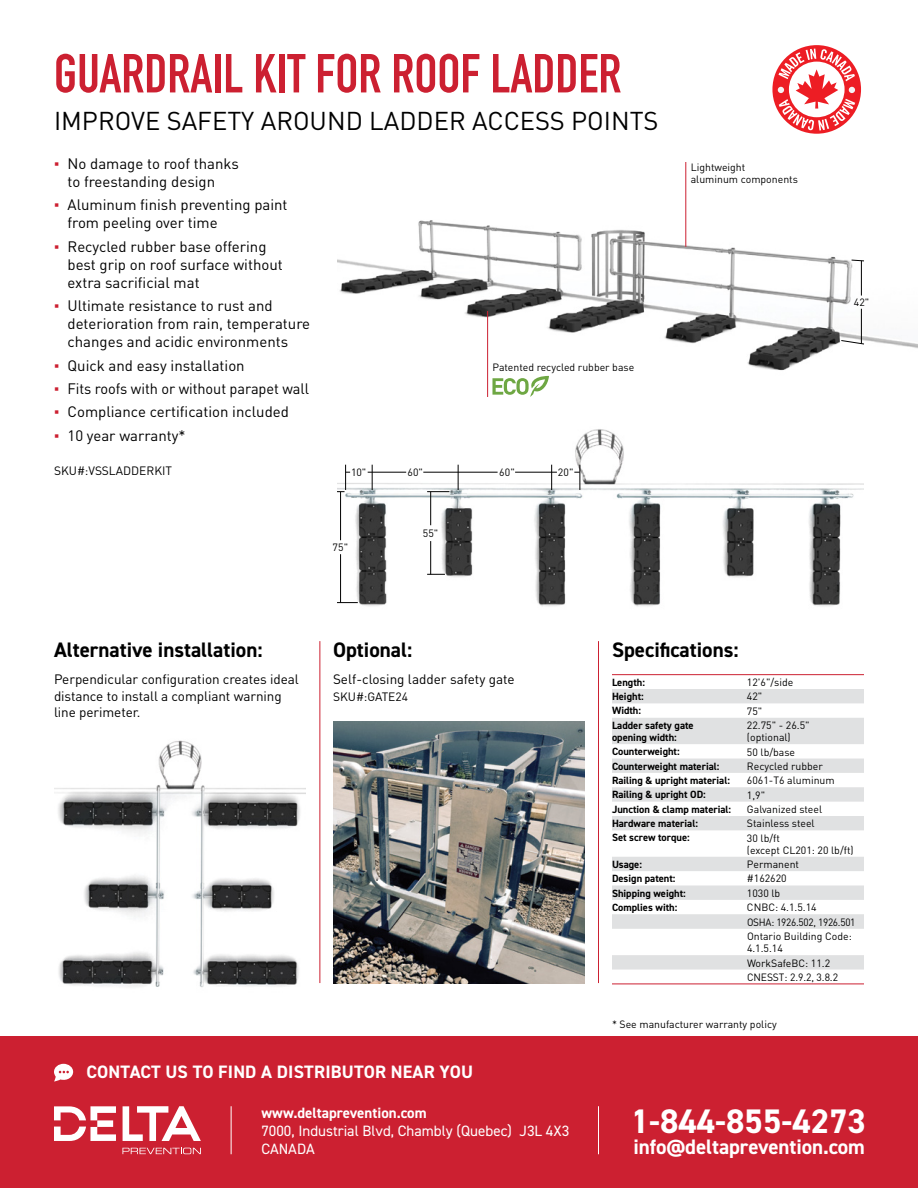
<style>
.page{position:relative;width:918px;height:1188px;background:#fff}
.page>*{position:absolute;margin:0;border:0;box-sizing:border-box;transform-origin:0 0}
.t1{font:54px "DIN Engschrift Std";color:#cc2031}
.t2{font:700 34.2px "DIN2014";color:#fff}
.t3{font:25.5px "DIN";color:#000}
.t4{font:700 21px "DIN2014";color:#000}
.t5{font:700 21px "DIN2014";letter-spacing:-.005em;color:#fff}
.t6{font:700 18px "DIN2014";letter-spacing:.01em;color:#fff}
.t7{font:15px/18px "DIN";color:#000}
.t8{font:15px/18px "DIN2014";color:#fff}
.t9{font:700 15px "DIN2014";color:#fff}
.t10{font:13.5px/16.2px "DIN";letter-spacing:-.005em;color:#000}
.t11{font:12px "DIN";color:#000}
.t12{font:10.5px/12px "DIN";color:#000}
.t13{font:700 10.5px/12px "DIN2014";color:#000}
.s1{font-family:"Arial";color:#cc2031}
</style>
<div class="page">
<svg style="left:772px;top:45px;width:89px;height:89px"></svg>
<img style="left:338px;top:210px;width:580px;height:170px">
<hr style="left:861px;top:261px;width:1px;height:35px;background:#000">
<hr style="left:861px;top:309px;width:1px;height:35px;background:#000">
<svg style="left:851px;top:260px;width:13px;height:1px"></svg>
<svg style="left:841px;top:340px;width:23px;height:4px"></svg>
<hr style="left:487px;top:311px;width:1px;height:86px;background:#cc2031">
<hr style="left:685px;top:162px;width:1px;height:85px;background:#cc2031">
<svg style="left:492px;top:376px;width:57px;height:21px"></svg>
<svg style="left:612px;top:689px;width:252px;height:240px;fill:#e1e2e3"></svg>
<div style="left:612px;top:955px;width:252px;height:15px;background:#e0e1e2"></div>
<hr style="left:612px;top:674px;width:135px;height:1px;background:#cc2031">
<hr style="left:747px;top:674px;width:117px;height:1px;background:#cc2031">
<hr style="left:612px;top:984px;width:135px;height:1px;background:#cc2031">
<hr style="left:747px;top:984px;width:117px;height:1px;background:#cc2031">
<hr style="left:320px;top:641px;width:1px;height:342px;background:#cc2031">
<hr style="left:598px;top:641px;width:1px;height:342px;background:#cc2031">
<img style="left:333px;top:721px;width:252px;height:262px">
<img style="left:54px;top:740px;width:252px;height:247px">
<img style="left:338px;top:429px;width:526px;height:178px">
<hr style="left:430px;top:492px;width:1px;height:33px;background:#000">
<hr style="left:340px;top:492px;width:1px;height:48px;background:#000">
<hr style="left:430px;top:541px;width:1px;height:33px;background:#000">
<hr style="left:340px;top:554px;width:1px;height:49px;background:#000">
<svg style="left:372px;top:465px;width:1px;height:25px"></svg>
<svg style="left:458px;top:465px;width:1px;height:25px"></svg>
<svg style="left:551px;top:465px;width:1px;height:25px"></svg>
<svg style="left:427px;top:491px;width:22px;height:1px"></svg>
<svg style="left:427px;top:574px;width:18px;height:1px"></svg>
<svg style="left:337px;top:602px;width:21px;height:1px"></svg>
<hr style="left:368px;top:472px;width:38px;height:1px;background:#000">
<hr style="left:515px;top:472px;width:42px;height:1px;background:#000">
<svg style="left:574px;top:465px;width:7px;height:25px"></svg>
<hr style="left:423px;top:472px;width:75px;height:1px;background:#000">
<svg style="left:337px;top:465px;width:13px;height:27px"></svg>
<div style="left:0;top:1037px;width:918px;height:151px;background:#cc2031"></div>
<svg style="left:54px;top:1064px;width:19px;height:18px"></svg>
<svg style="left:123px;top:1106px;width:78px;height:35px"></svg>
<svg style="left:54px;top:1127px;width:62px;height:14px"></svg>
<svg style="left:54px;top:1106px;width:62px;height:14px"></svg>
<div style="left:97px;top:1120px;width:16px;height:7px;background:#fff"></div>
<svg style="left:122px;top:1148px;width:79px;height:6px"></svg>
<hr style="left:231px;top:1106px;width:1px;height:48px;background:#fff">
<hr style="left:598px;top:1106px;width:1px;height:48px;background:#fff">
<h1 class="t1" style="left:54px;top:42px;width:569px">GUARDRAIL KIT FOR ROOF LADDER</h1>
<h3 class="t3" style="left:54px;top:105px;width:606px">IMPROVE SAFETY AROUND LADDER ACCESS POINTS</h3>
<h3 class="t7" style="left:68px;top:154px;width:173px;text-indent:-14px"><span class="s1">▪</span> No damage to roof thanks to freestanding design</h3>
<h3 class="t7" style="left:68px;top:196px;width:222px;text-indent:-14px"><span class="s1">▪</span> Aluminum finish preventing paint from peeling over time</h3>
<h3 class="t7" style="left:68px;top:237px;width:217px;text-indent:-14px"><span class="s1">▪</span> Recycled rubber base offering best grip on roof surface without extra sacrificial mat</h3>
<h3 class="t7" style="left:68px;top:297px;width:244px;text-indent:-14px"><span class="s1">▪</span> Ultimate resistance to rust and deterioration from rain, temperature changes and acidic environments</h3>
<h3 class="t7" style="left:54px;top:356px;width:192px"><span class="s1">▪</span> Quick and easy installation</h3>
<h3 class="t7" style="left:54px;top:379px;width:257px"><span class="s1">▪</span> Fits roofs with or without parapet wall</h3>
<h3 class="t7" style="left:54px;top:403px;width:237px"><span class="s1">▪</span> Compliance certification included</h3>
<h3 class="t7" style="left:54px;top:426px;width:133px"><span class="s1">▪</span> 10 year warranty*</h3>
<p class="t11" style="left:54px;top:464px;width:120px">SKU#:VSSLADDERKIT</p>
<p class="t12" style="left:492px;top:361px;width:143px">Patented recycled rubber base</p>
<p class="t12" style="left:407px;top:466px;width:17px">60"</p>
<p class="t12" style="left:499px;top:466px;width:17px">60"</p>
<p class="t12" style="left:558px;top:466px;width:17px">20"</p>
<p class="t12" style="left:351px;top:466px;width:17px">10"</p>
<p class="t12" style="left:333px;top:542px;width:17px">75"</p>
<p class="t12" style="left:423px;top:527px;width:17px">55"</p>
<p class="t12" style="left:691px;top:160px;width:109px;line-height:12.6px">Lightweight<br>aluminum components</p>
<p class="t12" style="left:854px;top:296px;width:17px">42"</p>
<h3 class="t4" style="left:54px;top:636px;width:210px">Alternative installation:</h3>
<p class="t10" style="left:54px;top:671px;width:246px">Perpendicular configuration creates ideal distance to install a compliant warning line perimeter.</p>
<h3 class="t4" style="left:333px;top:636px;width:81px">Optional:</h3>
<p class="t10" style="left:333px;top:671px;width:183px">Self-closing ladder safety gate</p>
<p class="t11" style="left:333px;top:689px;width:77px">SKU#:GATE24</p>
<h3 class="t6" style="left:86px;top:1060px;width:388px">CONTACT US TO FIND A DISTRIBUTOR NEAR YOU</h3>
<h3 class="t9" style="left:261px;top:1103px;width:167px">www.deltaprevention.com</h3>
<h3 class="t8" style="left:261px;top:1121px;width:309px">7000, Industrial Blvd, Chambly (Quebec) J3L 4X3<br>CANADA</h3>
<h3 class="t4" style="left:612px;top:636px;width:128px">Specifications:</h3>
<p class="t13" style="left:612px;top:676px;width:34px">Length:</p>
<p class="t12" style="left:747px;top:676px;width:48px">12'6"/side</p>
<p class="t13" style="left:612px;top:690px;width:33px">Height:</p>
<p class="t12" style="left:747px;top:690px;width:17px">42"</p>
<p class="t13" style="left:612px;top:705px;width:31px">Width:</p>
<p class="t12" style="left:747px;top:705px;width:17px">75"</p>
<p class="t13" style="left:612px;top:719px;width:83px">Ladder safety gate opening width:</p>
<p class="t12" style="left:747px;top:719px;width:64px">22.75" - 26.5" (optional)</p>
<p class="t13" style="left:612px;top:745px;width:69px">Counterweight:</p>
<p class="t12" style="left:747px;top:746px;width:50px">50 lb/base</p>
<p class="t13" style="left:612px;top:760px;width:109px">Counterweight material:</p>
<p class="t12" style="left:747px;top:760px;width:77px">Recycled rubber</p>
<p class="t13" style="left:612px;top:774px;width:119px">Railing &amp; upright material:</p>
<p class="t12" style="left:747px;top:774px;width:89px">6061-T6 aluminum</p>
<p class="t13" style="left:612px;top:789px;width:95px">Railing &amp; upright OD:</p>
<p class="t12" style="left:747px;top:789px;width:20px">1,9"</p>
<p class="t13" style="left:612px;top:803px;width:121px">Junction &amp; clamp material:</p>
<p class="t12" style="left:747px;top:803px;width:77px">Galvanized steel</p>
<p class="t13" style="left:612px;top:817px;width:87px">Hardware material:</p>
<p class="t12" style="left:747px;top:817px;width:69px">Stainless steel</p>
<p class="t13" style="left:612px;top:832px;width:79px">Set screw torque:</p>
<p class="t12" style="left:747px;top:832px;width:108px">30 lb/ft<br>(except CL201: 20 lb/ft)</p>
<p class="t13" style="left:612px;top:858px;width:32px">Usage:</p>
<p class="t12" style="left:747px;top:858px;width:54px">Permanent</p>
<p class="t13" style="left:612px;top:872px;width:65px">Design patent:</p>
<p class="t12" style="left:747px;top:873px;width:41px">#162620</p>
<p class="t13" style="left:612px;top:887px;width:75px">Shipping weight:</p>
<p class="t12" style="left:747px;top:887px;width:35px">1030 lb</p>
<p class="t13" style="left:612px;top:901px;width:67px">Complies with:</p>
<p class="t12" style="left:747px;top:900px;width:110px;line-height:14.5px">CNBC: 4.1.5.14<br>OSHA: 1926.502, 1926.501<br>Ontario Building Code:</p>
<p class="t12" style="left:747px;top:941px;width:93px;line-height:14.4px">4.1.5.14<br>WorkSafeBC: 11.2<br>CNESST: 2.9.2, 3.8.2</p>
<p class="t12" style="left:612px;top:1018px;width:166px">* See manufacturer warranty policy</p>
<h2 class="t2" style="left:631px;top:1098px;width:237px">1-844-855-4273</h2>
<h3 class="t5" style="left:633px;top:1133px;width:233px">info@deltaprevention.com</h3>
</div>
